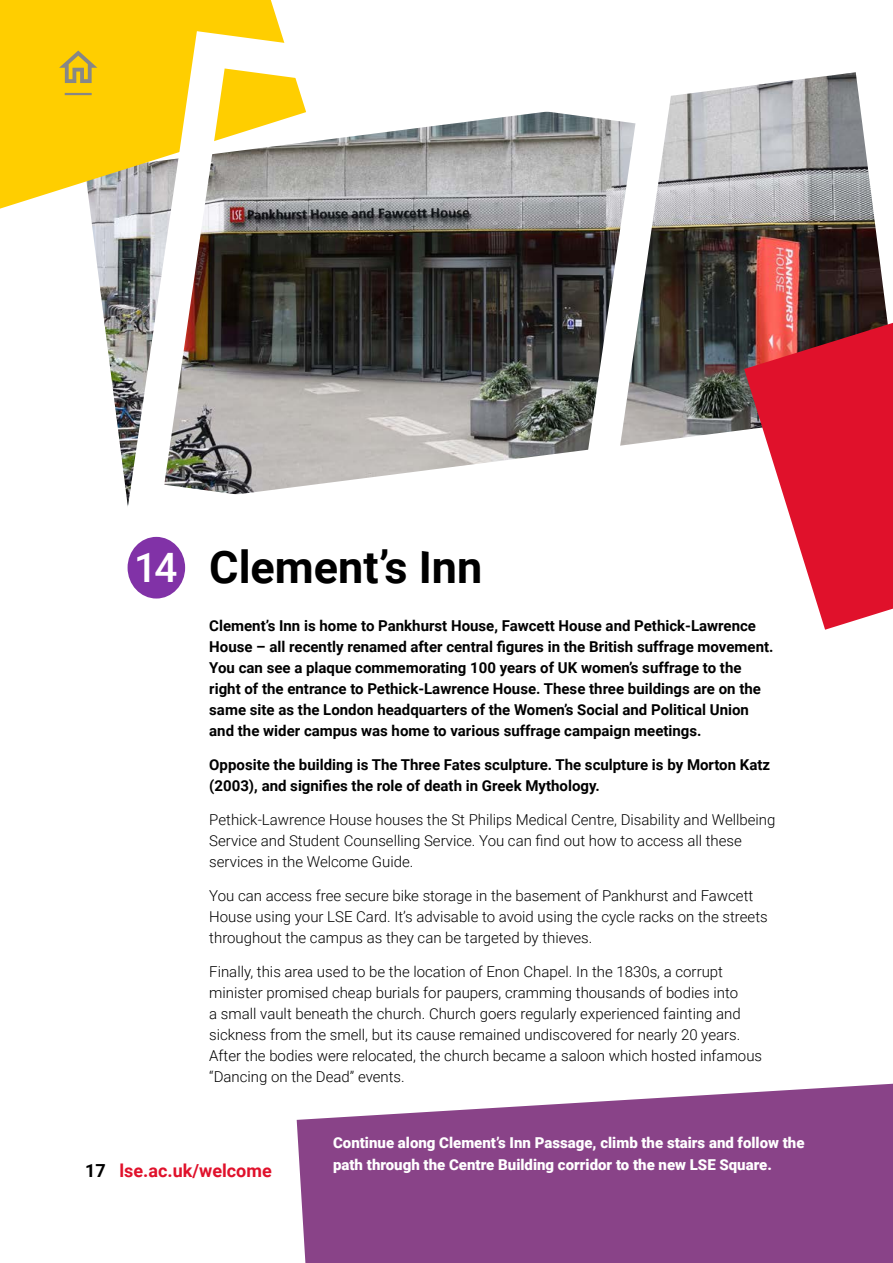
<style>
.page{position:relative;width:893px;height:1263px;background:#fff}
.page>*{position:absolute;margin:0;border:0;box-sizing:border-box;transform-origin:0 0}
.t1{font:700 45px "Roboto";color:#000}
.t2{font:700 18px "Roboto";color:#e0112b}
.t3{font:300 15px/21px "Roboto";color:#000}
.t4{font:700 15px/21px "Roboto";color:#000}
.t5{font:900 15px/22.5px "Roboto";color:#fff}
.s1{font-weight:500;font-size:40.5px;color:#fff}
.s2{color:#000}
</style>
<div class="page">
<img style="left:90px;top:72px;width:803px;height:428px">
<div style="left:128px;top:537px;width:57px;height:61px;background:#8132a7;border-radius:50%"></div>
<svg style="left:297px;top:1084px;width:596px;height:179px;background:#955694"></svg>
<svg style="left:744px;top:323px;width:149px;height:307px;fill:#e0112b"></svg>
<svg style="left:0;top:0;width:281px;height:209px;background:#fbcf14"></svg>
<svg style="left:127px;top:31px;width:544px;height:544px"></svg>
<svg style="left:59px;top:51px;width:38px;height:32px"></svg>
<hr style="left:65px;top:93px;width:27px;height:2px;background:#878787">
<h1 class="t1" style="left:134px;top:536px;width:350px"><span class="s1">14</span> Clement’s Inn</h1>
<p class="t4" style="left:209px;top:615px;width:566px">Clement’s Inn is home to Pankhurst House, Fawcett House and Pethick-Lawrence House – all recently renamed after central figures in the British suffrage movement.<br>You can see a plaque commemorating 100 years of UK women’s suffrage to the right of the entrance to Pethick-Lawrence House. These three buildings are on the same site as the London headquarters of the Women’s Social and Political Union and the wider campus was home to various suffrage campaign meetings.</p>
<p class="t4" style="left:209px;top:754px;width:562px">Opposite the building is The Three Fates sculpture. The sculpture is by Morton Katz (2003), and signifies the role of death in Greek Mythology.</p>
<p class="t3" style="left:209px;top:808px;width:568px">Pethick-Lawrence House houses the St Philips Medical Centre, Disability and Wellbeing<br>Service and Student Counselling Service. You can find out how to access all these services in the Welcome Guide.</p>
<p class="t3" style="left:209px;top:884px;width:560px">You can access free secure bike storage in the basement of Pankhurst and Fawcett<br>House using your LSE Card. It’s advisable to avoid using the cycle racks on the streets throughout the campus as they can be targeted by thieves.</p>
<p class="t3" style="left:209px;top:960px;width:554px">Finally, this area used to be the location of Enon Chapel. In the 1830s, a corrupt minister promised cheap burials for paupers, cramming thousands of bodies into<br>a small vault beneath the church. Church goers regularly experienced fainting and sickness from the smell, but its cause remained undiscovered for nearly 20 years.<br>After the bodies were relocated, the church became a saloon which hosted infamous “Dancing on the Dead” events.</p>
<p class="t2" style="left:85px;top:1158px;width:188px"><span class="s2">17</span> lse.ac.uk/welcome</p>
<p class="t5" style="left:333px;top:1130px;width:473px">Continue along Clement’s Inn Passage, climb the stairs and follow the path through the Centre Building corridor to the new LSE Square.</p>
</div>
